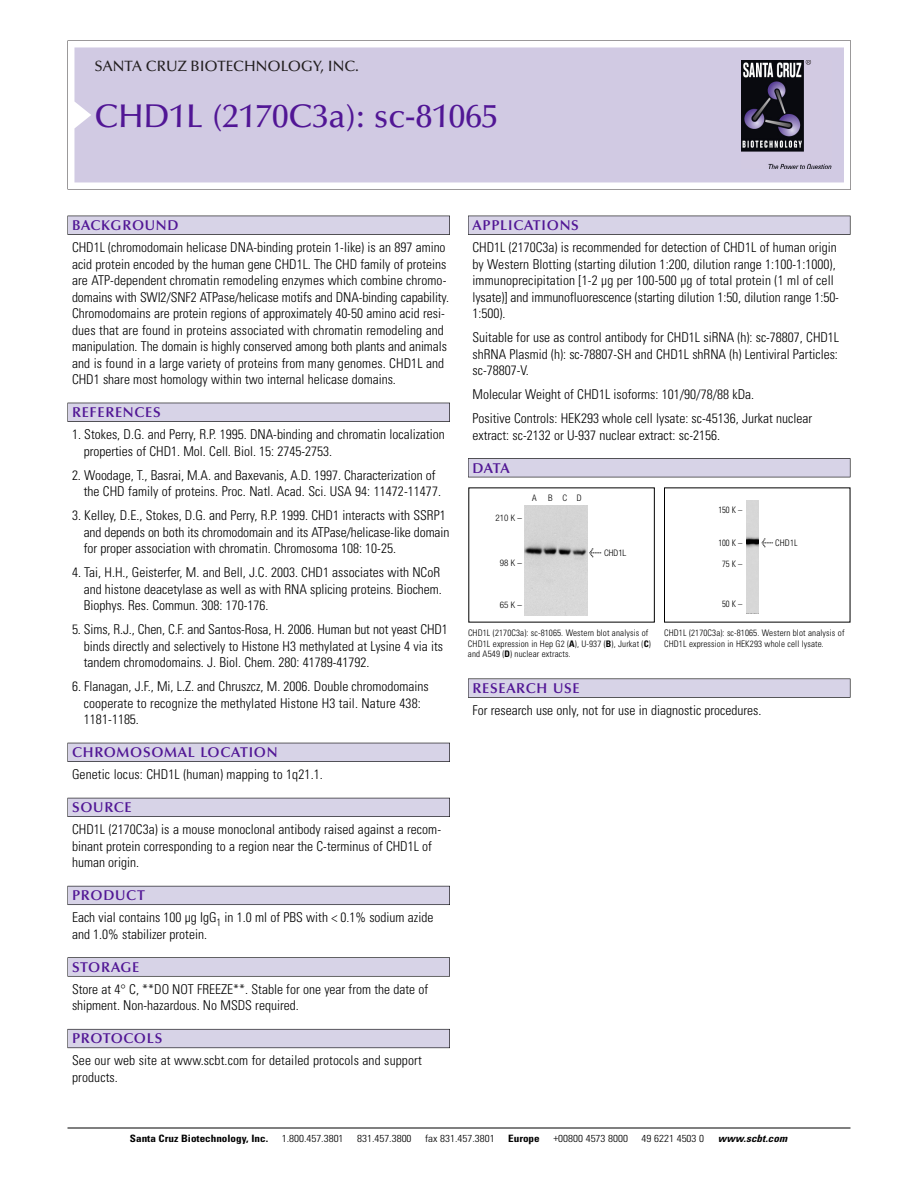
<style>
.page{position:relative;width:918px;height:1188px;background:#fff}
.page>*{position:absolute;margin:0;border:0;box-sizing:border-box;transform-origin:0 0}
.t1{font:500 33px "Optima";color:#511695}
.t2{font:500 15px "Optima";color:#231f20}
.t3{font:600 14.25px "Optima";letter-spacing:.05em;color:#511695}
.t4{font:300 condensed 13.5px/16.5px "Univers";color:#000}
.t5{font:300 condensed 10.2px "Univers";color:#000;scale:1.1 1}
.t6{font:700 condensed 10.2px "Univers";color:#000;scale:1.1 1}
.t7{font:italic 700 condensed 10.2px "Univers";letter-spacing:.005em;color:#000;scale:1.1 1}
.t8{font:300 condensed 9px/10.5px "Univers";letter-spacing:.015em;color:#000}
.t9{font:300 condensed 9px "Helvetica Neue";color:#000}
.t10{font:300 condensed 9px "Univers";letter-spacing:.015em;color:#000;scale:.95 1}
.s1{font-family:"Meta Plus";font-weight:400;font-stretch:normal;font-size:10.5px}
.s2{font-weight:700}
</style>
<div class="page">
<svg style="left:68px;top:40px;width:783px;height:149px"></svg>
<div style="left:74px;top:47px;width:770px;height:135px;background:#d1cae3"></div>
<img style="left:741px;top:60px;width:90px;height:108px">
<div style="left:68px;top:216px;width:382px;height:19px;background:#525155"></div>
<div style="left:68px;top:216px;width:381px;height:18px;background:#d7d3e7"></div>
<div style="left:68px;top:403px;width:382px;height:19px;background:#515055"></div>
<div style="left:68px;top:403px;width:381px;height:18px;background:#d7d3e7"></div>
<div style="left:68px;top:743px;width:382px;height:19px;background:#525158"></div>
<div style="left:68px;top:743px;width:381px;height:18px;background:#d7d3e7"></div>
<div style="left:68px;top:798px;width:382px;height:19px;background:#54535a"></div>
<div style="left:68px;top:798px;width:381px;height:18px;background:#d7d3e7"></div>
<div style="left:68px;top:886px;width:382px;height:19px;background:#5b5a62"></div>
<div style="left:68px;top:886px;width:381px;height:18px;background:#d7d3e7"></div>
<div style="left:68px;top:957px;width:382px;height:20px;background:#626263"></div>
<div style="left:68px;top:958px;width:381px;height:18px;background:#d7d3e7"></div>
<div style="left:68px;top:1029px;width:382px;height:19px;background:#66646d"></div>
<div style="left:68px;top:1030px;width:381px;height:18px;background:#d7d3e7"></div>
<div style="left:468px;top:216px;width:382px;height:19px;background:#525155"></div>
<div style="left:468px;top:216px;width:382px;height:18px;background:#d7d3e7"></div>
<div style="left:468px;top:458px;width:382px;height:19px;background:#525155"></div>
<div style="left:468px;top:459px;width:382px;height:18px;background:#d7d3e7"></div>
<div style="left:468px;top:679px;width:382px;height:19px;background:#575759"></div>
<div style="left:468px;top:679px;width:382px;height:18px;background:#d7d3e7"></div>
<hr style="left:68px;top:1128px;width:782px;height:1px;background:#000">
<img style="left:524px;top:505px;width:63px;height:110px">
<img style="left:746px;top:501px;width:12px;height:113px">
<p class="t2" style="left:94px;top:61px;width:266px">SANTA CRUZ BIOTECHNOLOGY, INC.</p>
<h1 class="t1" style="left:94px;top:103px;width:405px">CHD1L (2170C3a): sc-81065</h1>
<p class="t3" style="left:72px;top:219px;width:108px">BACKGROUND</p>
<p class="t4" style="left:72px;top:240px;width:378px">CHD1L (chromodomain helicase DNA-binding protein 1-like) is an 897 amino acid protein encoded by the human gene CHD1L. The CHD family of proteins are ATP-dependent chromatin remodeling enzymes which combine chromo&shy;domains with SWI2/SNF2 ATPase/helicase motifs and DNA-binding capability.<br>Chromodomains are protein regions of approximately 40-50 amino acid resi&shy;dues that are found in proteins associated with chromatin remodeling and manipulation. The domain is highly conserved among both plants and animals and is found in a large variety of proteins from many genomes. CHD1L and CHD1 share most homology within two internal helicase domains.</p>
<p class="t3" style="left:72px;top:407px;width:90px">REFERENCES</p>
<p class="t4" style="left:84px;top:427px;width:363px;text-indent:-12px">1. Stokes, D.G. and Perry, R.P. 1995. DNA-binding and chromatin localization properties of CHD1. Mol. Cell. Biol. 15: 2745-2753.</p>
<p class="t4" style="left:84px;top:468px;width:359px;text-indent:-12px">2. Woodage, T., Basrai, M.A. and Baxevanis, A.D. 1997. Characterization of the CHD family of proteins. Proc. Natl. Acad. Sci. USA 94: 11472-11477.</p>
<p class="t4" style="left:84px;top:508px;width:367px;text-indent:-12px">3. Kelley, D.E., Stokes, D.G. and Perry, R.P. 1999. CHD1 interacts with SSRP1 and depends on both its chromodomain and its ATPase/helicase-like domain for proper association with chromatin. Chromosoma 108: 10-25.</p>
<p class="t4" style="left:84px;top:565px;width:360px;text-indent:-12px">4. Tai, H.H., Geisterfer, M. and Bell, J.C. 2003. CHD1 associates with NCoR and histone deacetylase as well as with RNA splicing proteins. Biochem.<br>Biophys. Res. Commun. 308: 170-176.</p>
<p class="t4" style="left:84px;top:622px;width:366px;text-indent:-12px">5. Sims, R.J., Chen, C.F. and Santos-Rosa, H. 2006. Human but not yeast CHD1 binds directly and selectively to Histone H3 methylated at Lysine 4 via its tandem chromodomains. J. Biol. Chem. 280: 41789-41792.</p>
<p class="t4" style="left:84px;top:679px;width:347px;text-indent:-12px">6. Flanagan, J.F., Mi, L.Z. and Chruszcz, M. 2006. Double chromodomains cooperate to recognize the methylated Histone H3 tail. Nature 438:<br>1181-1185.</p>
<p class="t3" style="left:72px;top:747px;width:207px">CHROMOSOMAL LOCATION</p>
<p class="t4" style="left:72px;top:767px;width:252px">Genetic locus: CHD1L (human) mapping to 1q21.1.</p>
<p class="t3" style="left:72px;top:802px;width:61px">SOURCE</p>
<p class="t4" style="left:72px;top:822px;width:371px">CHD1L (2170C3a) is a mouse monoclonal antibody raised against a recom&shy;binant protein corresponding to a region near the C-terminus of CHD1L of human origin.</p>
<p class="t3" style="left:72px;top:890px;width:74px">PRODUCT</p>
<p class="t4" style="left:72px;top:910px;width:363px">Each vial contains 100 µg IgG<sub>1</sub> in 1.0 ml of PBS with &lt; 0.1% sodium azide and 1.0% stabilizer protein.</p>
<p class="t3" style="left:72px;top:961px;width:69px">STORAGE</p>
<p class="t4" style="left:72px;top:982px;width:358px">Store at 4° C, **DO NOT FREEZE**. Stable for one year from the date of shipment. Non-hazardous. No MSDS required.</p>
<p class="t3" style="left:72px;top:1033px;width:92px">PROTOCOLS</p>
<p class="t4" style="left:72px;top:1054px;width:351px">See our web site at www.scbt.com for detailed protocols and support products.</p>
<p class="t3" style="left:473px;top:219px;width:108px">APPLICATIONS</p>
<p class="t4" style="left:473px;top:240px;width:368px">CHD1L (2170C3a) is recommended for detection of CHD1L of human origin by Western Blotting (starting dilution 1:200, dilution range 1:100-1:1000), immunoprecipitation [1-2 µg per 100-500 µg of total protein (1 ml of cell lysate)] and immunofluorescence (starting dilution 1:50, dilution range 1:50- 1:500).</p>
<p class="t4" style="left:473px;top:330px;width:368px;text-align:justify">Suitable for use as control antibody for CHD1L siRNA (h): sc-78807, CHD1L shRNA Plasmid (h): sc-78807-SH and CHD1L shRNA (h) Lentiviral Particles: sc-78807-V.</p>
<p class="t4" style="left:473px;top:383px;width:341px;line-height:24px">Molecular Weight of CHD1L isoforms: 101/90/78/88 kDa.<br>Positive Controls: HEK293 whole cell lysate: sc-45136, Jurkat nuclear</p>
<p class="t4" style="left:473px;top:428px;width:249px">extract: sc-2132 or U-937 nuclear extract: sc-2156.</p>
<p class="t3" style="left:473px;top:462px;width:39px">DATA</p>
<p class="t9" style="left:496px;top:515px;width:28px">210 K –</p>
<p class="t9" style="left:500px;top:560px;width:24px">98K–</p>
<p class="t9" style="left:500px;top:601px;width:24px">65K–</p>
<p class="t9" style="left:532px;top:494px;width:6px">A</p>
<p class="t9" style="left:548px;top:494px;width:35px">BCD</p>
<p class="t9" style="left:589px;top:549px;width:39px"><span class="s1">&lt;</span> CHD1L</p>
<p class="t8" style="left:468px;top:629px;width:184px">CHD1L (2170C3a): sc-81065. Western blot analysis of<br>CHD1L expression in Hep G2 (<span class="s2">A</span>), U-937 (<span class="s2">B</span>), Jurkat (<span class="s2">C</span>) and A549 (<span class="s2">D</span>) nuclear extracts.</p>
<p class="t10" style="left:718px;top:506px;width:27px">150 K –</p>
<p class="t10" style="left:718px;top:539px;width:27px">100 K –</p>
<p class="t10" style="left:722px;top:560px;width:23px">75K–</p>
<p class="t10" style="left:722px;top:601px;width:23px">50K–</p>
<p class="t8" style="left:761px;top:538px;width:38px"><span class="s1">&lt;</span> CHD1L</p>
<p class="t8" style="left:664px;top:629px;width:182px">CHD1L (2170C3a): sc-81065. Western blot analysis of<br>CHD1L expression in HEK293 whole cell lysate.</p>
<p class="t3" style="left:473px;top:682px;width:109px">RESEARCH USE</p>
<p class="t4" style="left:473px;top:703px;width:290px">For research use only, not for use in diagnostic procedures.</p>
<p class="t6" style="left:130px;top:1135px;width:127px">Santa Cruz Biotechnology, Inc.</p>
<p class="t5" style="left:282px;top:1135px;width:58px">1.800.457.3801</p>
<p class="t5" style="left:357px;top:1135px;width:51px">831.457.3800</p>
<p class="t5" style="left:425px;top:1135px;width:65px">fax 831.457.3801</p>
<p class="t6" style="left:508px;top:1135px;width:30px">Europe</p>
<p class="t5" style="left:553px;top:1135px;width:69px">+00800 4573 8000</p>
<p class="t5" style="left:642px;top:1135px;width:58px">49 6221 4503 0</p>
<p class="t7" style="left:718px;top:1135px;width:64px">www.scbt.com</p>
</div>
